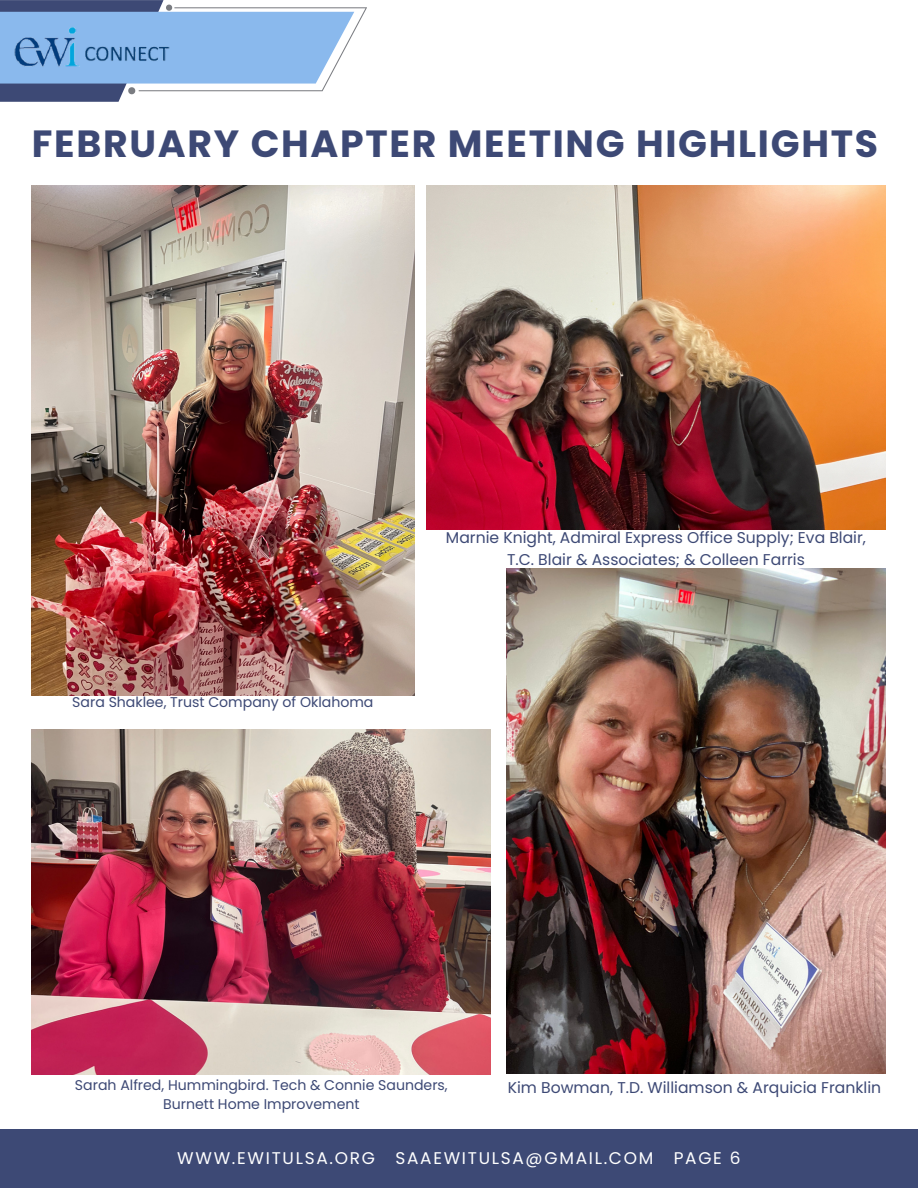
<style>
.page{position:relative;width:918px;height:1188px;background:#fff}
.page>*{position:absolute;margin:0;border:0;box-sizing:border-box;transform-origin:0 0}
.t1{font:700 37.8px "Poppins";letter-spacing:.045em;color:#3d4975}
.t2{font:16.95px "Poppins";letter-spacing:.1em;color:#fff}
.t3{font:15.6px/21.3px "Poppins";color:#3d4975;text-align:center}
.t4{font:14.1px/19.2px "Poppins";color:#3d4975;text-align:center}
</style>
<div class="page">
<svg style="left:0;top:0;width:367px;height:102px"></svg>
<img style="left:0;top:24px;width:207px;height:55px">
<div style="left:0;top:1129px;width:918px;height:59px;background:#3d4975"></div>
<img style="left:32px;top:186px;width:382px;height:509px">
<img style="left:427px;top:186px;width:459px;height:344px">
<img style="left:506px;top:569px;width:380px;height:505px">
<img style="left:32px;top:730px;width:459px;height:344px">
<h1 class="t1" style="left:32px;top:117px;width:848px">FEBRUARY CHAPTER MEETING HIGHLIGHTS</h1>
<p class="t4" style="left:72px;top:693px;width:303px">Sara Shaklee, Trust Company of Oklahoma</p>
<p class="t3" style="left:446px;top:527px;width:422px">Marnie Knight, Admiral Express Office Supply; Eva Blair,<br>T.C. Blair &amp; Associates; &amp; Colleen Farris</p>
<p class="t4" style="left:75px;top:1076px;width:374px">Sarah Alfred, Hummingbird. Tech &amp; Connie Saunders,<br>Burnett Home Improvement</p>
<p class="t3" style="left:508px;top:1077px;width:375px">Kim Bowman, T.D. Williamson &amp; Arquicia Franklin</p>
<p class="t2" style="left:177px;top:1146px;width:565px">WWW.EWITULSA.ORG SAAEWITULSA@GMAIL.COM PAGE 6</p>
</div>
